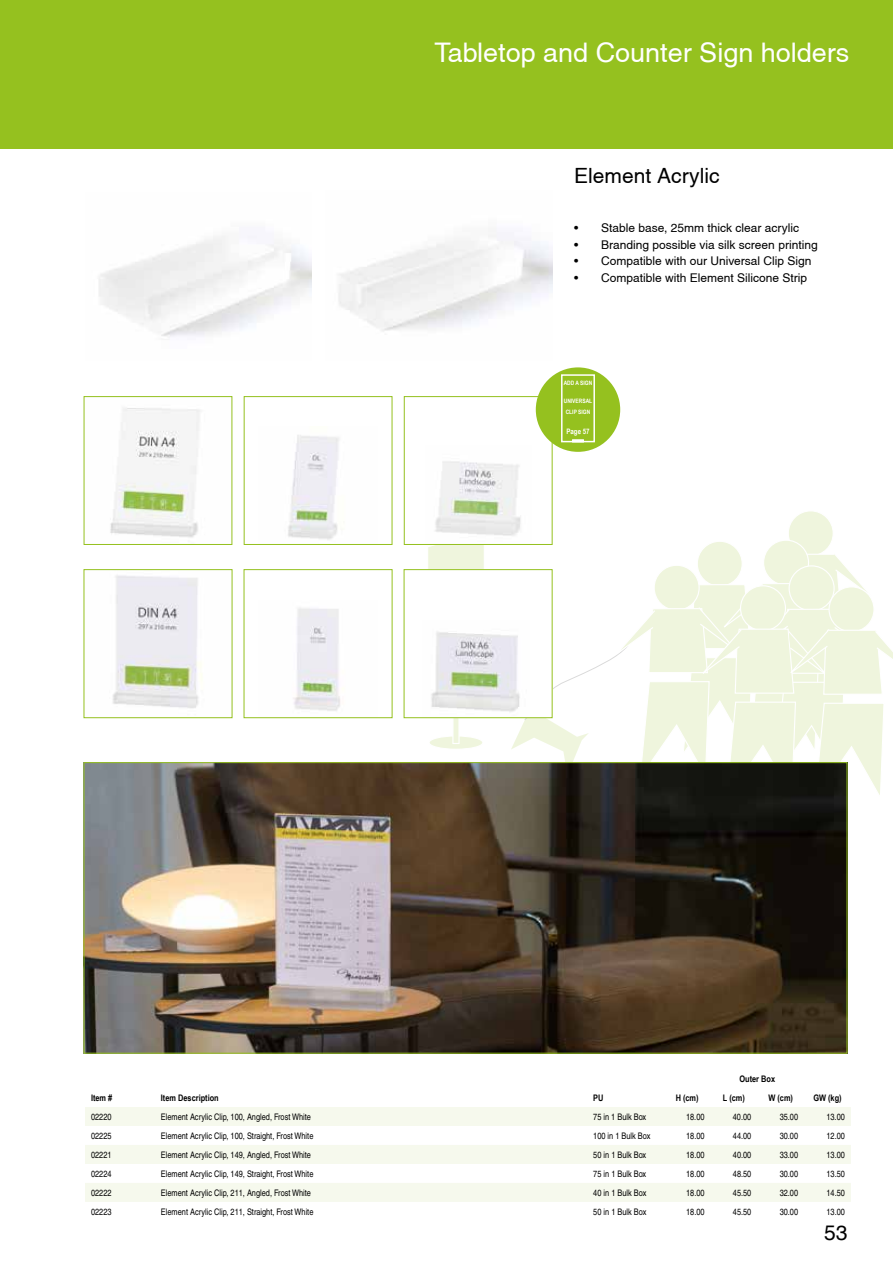
<style>
.page{position:relative;width:893px;height:1263px;background:#fff}
.page>*{position:absolute;margin:0;border:0;box-sizing:border-box;transform-origin:0 0}
.t1{font:27px "Helvetica";color:#fff}
.t2{font:21px "Helvetica";color:#000}
.t3{font:12px "Helvetica";color:#000}
.t4{font:condensed 9px "Helvetica CE";color:#000}
.t5{font:700 9px "Arial Narrow";color:#000}
.t6{font:700 7.5px "Arial Narrow";color:#fff}
.t7{font:700 6px/10.8px "Arial Narrow";color:#fff;text-align:center}
</style>
<div class="page">
<svg style="left:429px;top:736px;width:54px;height:13px"></svg>
<div style="left:428px;top:735px;width:55px;height:15px;border:1px solid #fff;border-radius:50%"></div>
<div style="left:452px;top:536px;width:8px;height:208px;background:#eff5dd;border:1px solid #fff"></div>
<svg style="left:428px;top:545px;width:56px;height:24px"></svg>
<div style="left:788px;top:511px;width:45px;height:45px;background:#eff5dd;border-radius:50%"></div>
<div style="left:788px;top:510px;width:46px;height:46px;border:1px solid #fff;border-radius:50%"></div>
<svg style="left:697px;top:541px;width:45px;height:45px"></svg>
<svg style="left:764px;top:540px;width:44px;height:45px"></svg>
<svg style="left:511px;top:552px;width:382px;height:251px"></svg>
<div style="left:0;top:0;width:893px;height:149px;background:#95c11f"></div>
<svg style="left:85px;top:1107px;width:766px;height:95px;fill:#f6f9ed"></svg>
<img style="left:86px;top:764px;width:759px;height:287px">
<img style="left:110px;top:408px;width:90px;height:130px">
<div style="left:84px;top:396px;width:148px;height:149px;border:1px solid #95c11f"></div>
<img style="left:288px;top:435px;width:51px;height:105px">
<div style="left:244px;top:396px;width:148px;height:149px;border:1px solid #95c11f"></div>
<img style="left:435px;top:461px;width:86px;height:82px">
<div style="left:404px;top:396px;width:148px;height:149px;border:1px solid #95c11f"></div>
<img style="left:112px;top:575px;width:90px;height:133px">
<div style="left:84px;top:569px;width:148px;height:149px;border:1px solid #95c11f"></div>
<img style="left:293px;top:608px;width:47px;height:103px">
<div style="left:244px;top:569px;width:148px;height:149px;border:1px solid #95c11f"></div>
<div style="left:404px;top:570px;width:148px;height:148px;background:#fff"></div>
<img style="left:431px;top:631px;width:89px;height:81px">
<div style="left:404px;top:569px;width:148px;height:149px;border:1px solid #95c11f"></div>
<div style="left:536px;top:367px;width:84px;height:85px;background:#95c11f;border-radius:50%"></div>
<svg style="left:561px;top:374px;width:34px;height:69px"></svg>
<h1 class="t1" style="left:434px;top:37px;width:416px">Tabletop and Counter Sign holders</h1>
<h2 class="t2" style="left:574px;top:164px;width:147px">Element Acrylic</h2>
<h3 class="t3" style="left:574px;top:221px;width:226px">• Stable base, 25mm thick clear acrylic</h3>
<h3 class="t3" style="left:574px;top:237px;width:245px">• Branding possible via silk screen printing</h3>
<h3 class="t3" style="left:574px;top:254px;width:239px">• Compatible with our Universal Clip Sign</h3>
<h3 class="t3" style="left:574px;top:270px;width:235px">• Compatible with Element Silicone Strip</h3>
<p class="t7" style="left:564px;top:377px;width:30px">ADD A SIGN</p>
<p class="t7" style="left:564px;top:395px;width:30px">UNIVERSAL<br>CLIP SIGN</p>
<p class="t6" style="left:566px;top:425px;width:25px">Page 57</p>
<p class="t5" style="left:739px;top:1072px;width:37px">Outer Box</p>
<p class="t5" style="left:91px;top:1091px;width:23px">Item #</p>
<p class="t5" style="left:161px;top:1091px;width:59px">Item Description</p>
<p class="t5" style="left:593px;top:1091px;width:12px">PU</p>
<p class="t5" style="left:676px;top:1091px;width:24px">H (cm)</p>
<p class="t5" style="left:723px;top:1091px;width:24px">L (cm)</p>
<p class="t5" style="left:768px;top:1091px;width:26px">W (cm)</p>
<p class="t5" style="left:813px;top:1091px;width:30px">GW (kg)</p>
<p class="t4" style="left:91px;top:1111px;width:22px">02220</p>
<p class="t4" style="left:161px;top:1111px;width:152px">Element Acrylic Clip, 100, Angled, Frost White</p>
<p class="t4" style="left:593px;top:1111px;width:55px">75 in 1 Bulk Box</p>
<p class="t4" style="left:686px;top:1111px;width:20px">18.00</p>
<p class="t4" style="left:733px;top:1111px;width:20px">40.00</p>
<p class="t4" style="left:780px;top:1111px;width:20px">35.00</p>
<p class="t4" style="left:826px;top:1111px;width:20px">13.00</p>
<p class="t4" style="left:91px;top:1130px;width:22px">02225</p>
<p class="t4" style="left:161px;top:1130px;width:154px">Element Acrylic Clip, 100, Straight, Frost White</p>
<p class="t4" style="left:593px;top:1130px;width:59px">100 in 1 Bulk Box</p>
<p class="t4" style="left:686px;top:1130px;width:20px">18.00</p>
<p class="t4" style="left:733px;top:1130px;width:20px">44.00</p>
<p class="t4" style="left:780px;top:1130px;width:20px">30.00</p>
<p class="t4" style="left:826px;top:1130px;width:20px">12.00</p>
<p class="t4" style="left:91px;top:1149px;width:22px">02221</p>
<p class="t4" style="left:161px;top:1149px;width:152px">Element Acrylic Clip, 149, Angled, Frost White</p>
<p class="t4" style="left:593px;top:1149px;width:55px">50 in 1 Bulk Box</p>
<p class="t4" style="left:686px;top:1149px;width:20px">18.00</p>
<p class="t4" style="left:733px;top:1149px;width:20px">40.00</p>
<p class="t4" style="left:780px;top:1149px;width:20px">33.00</p>
<p class="t4" style="left:826px;top:1149px;width:20px">13.00</p>
<p class="t4" style="left:91px;top:1168px;width:22px">02224</p>
<p class="t4" style="left:161px;top:1168px;width:154px">Element Acrylic Clip, 149, Straight, Frost White</p>
<p class="t4" style="left:593px;top:1168px;width:55px">75 in 1 Bulk Box</p>
<p class="t4" style="left:686px;top:1168px;width:20px">18.00</p>
<p class="t4" style="left:733px;top:1168px;width:20px">48.50</p>
<p class="t4" style="left:780px;top:1168px;width:20px">30.00</p>
<p class="t4" style="left:826px;top:1168px;width:20px">13.50</p>
<p class="t4" style="left:91px;top:1187px;width:22px">02222</p>
<p class="t4" style="left:161px;top:1187px;width:152px">Element Acrylic Clip, 211, Angled, Frost White</p>
<p class="t4" style="left:593px;top:1187px;width:55px">40 in 1 Bulk Box</p>
<p class="t4" style="left:686px;top:1187px;width:20px">18.00</p>
<p class="t4" style="left:733px;top:1187px;width:20px">45.50</p>
<p class="t4" style="left:780px;top:1187px;width:20px">32.00</p>
<p class="t4" style="left:826px;top:1187px;width:20px">14.50</p>
<p class="t4" style="left:91px;top:1206px;width:22px">02223</p>
<p class="t4" style="left:161px;top:1206px;width:154px">Element Acrylic Clip, 211, Straight, Frost White</p>
<p class="t4" style="left:593px;top:1206px;width:55px">50 in 1 Bulk Box</p>
<p class="t4" style="left:686px;top:1206px;width:20px">18.00</p>
<p class="t4" style="left:733px;top:1206px;width:20px">45.50</p>
<p class="t4" style="left:780px;top:1206px;width:20px">30.00</p>
<p class="t4" style="left:826px;top:1206px;width:20px">13.00</p>
<h2 class="t2" style="left:824px;top:1220px;width:25px">53</h2>
</div>
